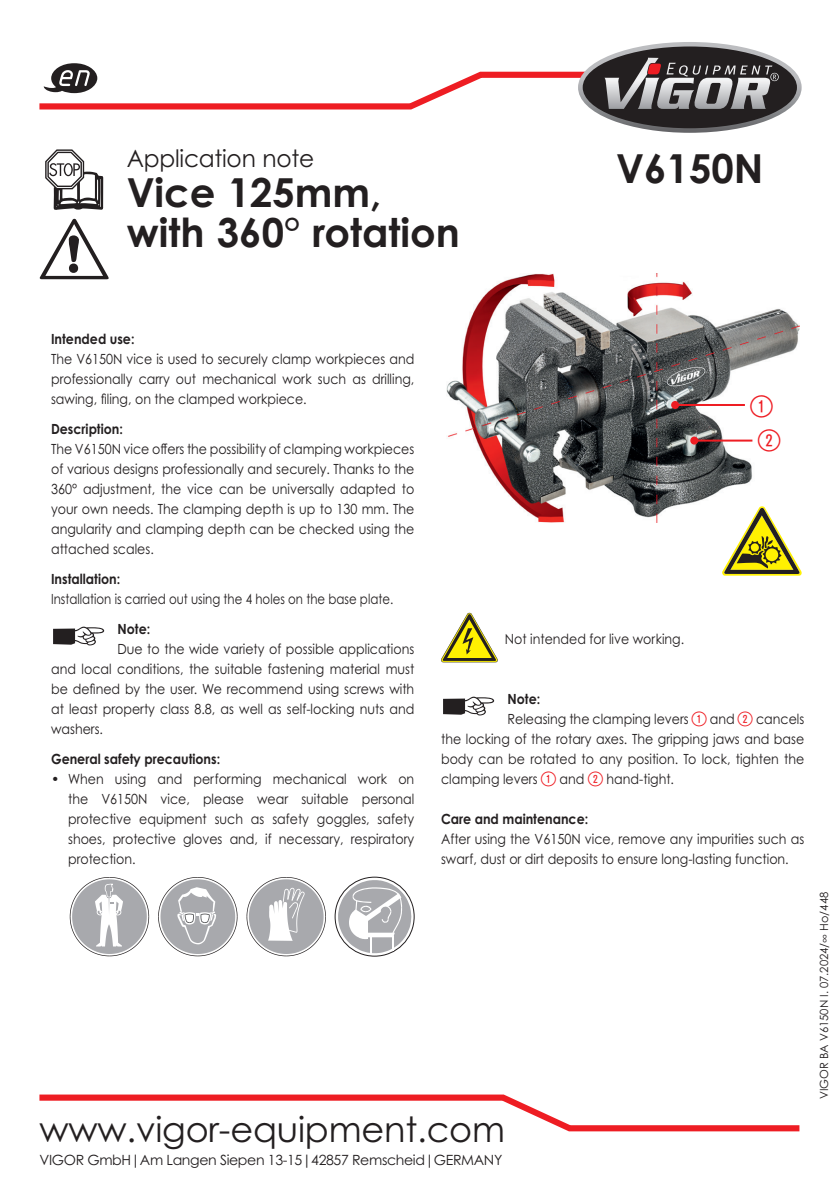
<style>
.page{position:relative;width:840px;height:1191px;background:#fff}
.page>*{position:absolute;margin:0;border:0;box-sizing:border-box;transform-origin:0 0}
.t1{font:700 40px/40px "Century Gothic Pro Cyr";color:#231f20}
.t2{font:35px "Century Gothic Pro Cyr";letter-spacing:-.005em;color:#231f20}
.t3{font:30px/34.2px "Ziffernim Kreisund Quadrat BQ";color:#ee1d23}
.t4{font:24px "Century Gothic Pro Cyr";letter-spacing:-.01em;color:#231f20}
.t5{font:14px/20px "Century Gothic Pro Cyr";color:#231f20;text-align:justify;scale:.9 1}
.t6{font:700 14px "Century Gothic Pro Cyr";color:#231f20;scale:.9 1}
.t7{font:14px "Century Gothic Pro Cyr";color:#231f20;scale:.84 1}
.t8{font:14px "Century Gothic Pro Cyr";letter-spacing:-.025em;color:#231f20}
.t9{font:11.2px "Century Gothic Pro Cyr";color:#231f20}
.s1{font-weight:700}
.s2{font-family:"Ziffernim Kreisund Quadrat BQ";font-size:20px;color:#ee1d23}
</style>
<div class="page">
<svg style="left:39px;top:1094px;width:761px;height:38px"></svg>
<svg style="left:39px;top:42px;width:762px;height:91px"></svg>
<svg style="left:40px;top:219px;width:69px;height:60px"></svg>
<svg style="left:45px;top:149px;width:58px;height:61px"></svg>
<img style="left:446px;top:273px;width:352px;height:249px">
<svg style="left:53px;top:626px;width:51px;height:19px"></svg>
<hr style="left:443px;top:662px;width:52px;height:1px;background:#231f20">
<svg style="left:441px;top:613px;width:56px;height:49px"></svg>
<svg style="left:443px;top:696px;width:51px;height:19px"></svg>
<svg style="left:246px;top:877px;width:80px;height:79px"></svg>
<svg style="left:158px;top:877px;width:79px;height:79px"></svg>
<div style="left:335px;top:877px;width:79px;height:79px;border:1px solid #231f20;border-radius:50%"></div>
<svg style="left:338px;top:880px;width:73px;height:73px"></svg>
<svg style="left:70px;top:877px;width:79px;height:79px"></svg>
<svg style="left:721px;top:506px;width:80px;height:69px"></svg>
<hr style="left:674px;top:404px;width:70px;height:2px;background:#ee1d23">
<svg style="left:670px;top:401px;width:8px;height:8px"></svg>
<hr style="left:694px;top:439px;width:58px;height:2px;background:#ee1d23">
<div style="left:690px;top:436px;width:8px;height:8px;background:#ee1d23;border-radius:50%"></div>
<h3 class="t4" style="left:127px;top:144px;width:189px">Application note</h3>
<h1 class="t1" style="left:127px;top:172px;width:334px">Vice 125mm, with 360° rotation</h1>
<h1 class="t1" style="left:615px;top:148px;width:149px">V6150N</h1>
<p class="t6" style="left:51px;top:330px;width:94px">Intended use:</p>
<p class="t5" style="left:51px;top:349px;width:405px">The V6150N vice is used to securely clamp workpieces and professionally carry out mechanical work such as drilling, sawing, filing, on the clamped workpiece.</p>
<p class="t6" style="left:51px;top:420px;width:81px">Description:</p>
<p class="t5" style="left:51px;top:439px;width:405px">The V6150N vice offers the possibility of clamping workpieces of various designs professionally and securely. Thanks to the 360° adjustment, the vice can be universally adapted to your own needs. The clamping depth is up to 130 mm. The angularity and clamping depth can be checked using the attached scales.</p>
<p class="t6" style="left:51px;top:570px;width:78px">Installation:</p>
<p class="t7" style="left:51px;top:590px;width:408px">Installation is carried out using the 4 holes on the base plate.</p>
<p class="t6" style="left:117px;top:620px;width:38px">Note:</p>
<p class="t5" style="left:51px;top:639px;width:405px;text-indent:66px">Due to the wide variety of possible applications and local conditions, the suitable fastening material must be defined by the user. We recommend using screws with at least property class 8.8, as well as self-locking nuts and washers.</p>
<p class="t6" style="left:51px;top:750px;width:189px">General safety precautions:</p>
<p class="t5" style="left:68px;top:769px;width:386px;text-indent:-17px"><span class="s1">•</span> When using and performing mechanical work on the V6150N vice, please wear suitable personal protective equipment such as safety goggles, safety shoes, protective gloves and, if necessary, respiratory protection.</p>
<h3 class="t3" style="left:750px;top:389px;width:31px">1<br>2</h3>
<p class="t5" style="left:504px;top:629px;width:201px">Not intended for live working.</p>
<p class="t6" style="left:507px;top:690px;width:38px">Note:</p>
<p class="t5" style="left:507px;top:709px;width:331px">Releasing the clamping levers <span class="s2">1</span> and <span class="s2">2</span> cancels</p>
<p class="t5" style="left:441px;top:729px;width:405px">the locking of the rotary axes. The gripping jaws and base</p>
<p class="t5" style="left:441px;top:749px;width:405px">body can be rotated to any position. To lock, tighten the</p>
<p class="t5" style="left:441px;top:769px;width:260px">clamping levers <span class="s2">1</span> and <span class="s2">2</span> hand-tight.</p>
<p class="t6" style="left:441px;top:810px;width:165px">Care and maintenance:</p>
<p class="t5" style="left:441px;top:829px;width:405px">After using the V6150N vice, remove any impurities such as swarf, dust or dirt deposits to ensure long-lasting function.</p>
<h2 class="t2" style="left:39px;top:1108px;width:467px">www.vigor-equipment.com</h2>
<p class="t8" style="left:39px;top:1151px;width:464px">VIGOR GmbH|Am Langen Siepen 13-15|42857 Remscheid|GERMANY</p>
<p class="t9" style="left:816px;top:1099px;width:209px;rotate:-90deg">VIGOR BA V6150N I. 07.2024/∞ Ho/448</p>
</div>
